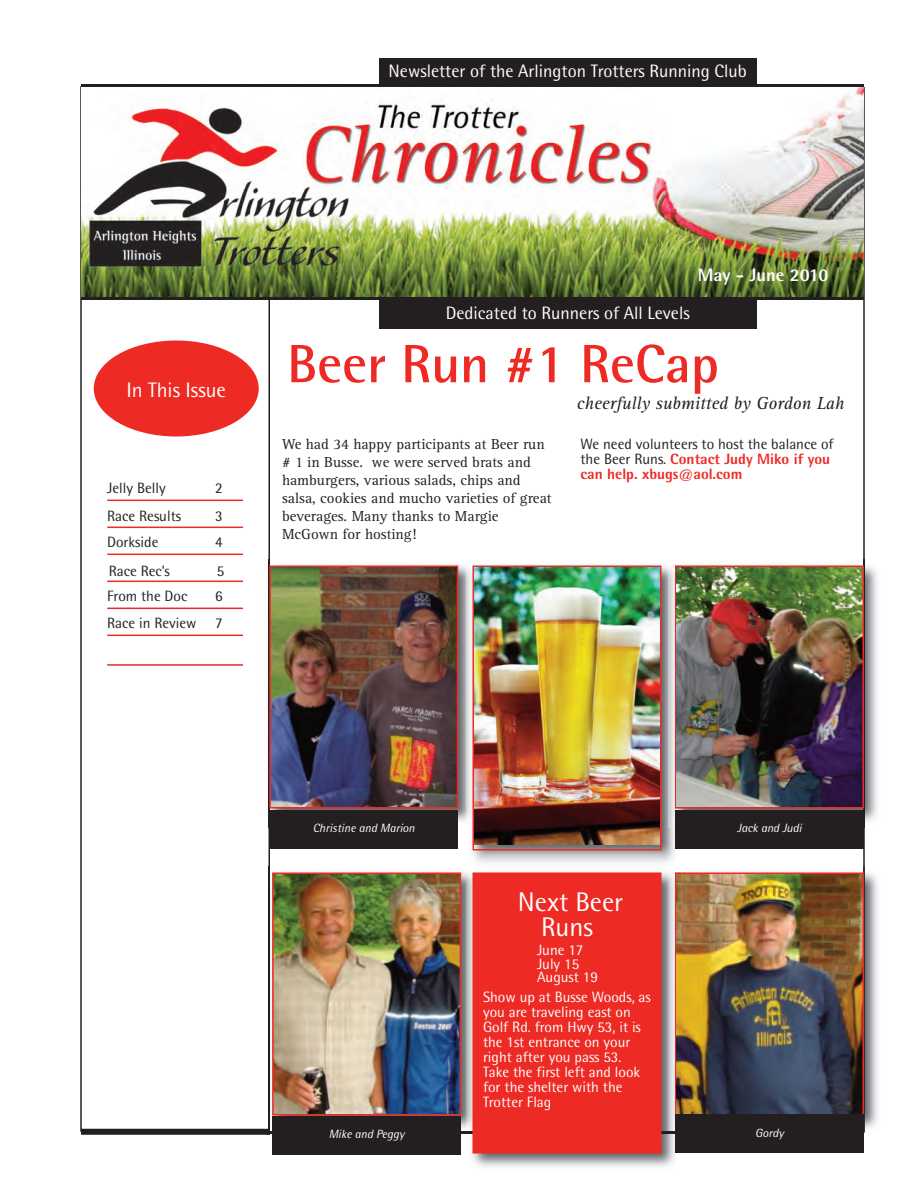
<style>
.page{position:relative;width:918px;height:1188px;background:#fff}
.page>*{position:absolute;margin:0;border:0;box-sizing:border-box;transform-origin:0 0}
.t1{font:700 54px "Rotis Semi Sans";color:#ee2a24}
.t2{font:27px/25.5px "Rotis Semi Sans";color:#fff;text-align:center}
.t3{font:21px "Rotis Semi Sans";color:#fff}
.t4{font:18px "Rotis Semi Sans";color:#fff}
.t5{font:italic 18px "Rotis Serif";color:#231f20}
.t6{font:800 18px "Rotis Semi Sans";color:#fff}
.t7{font:15px/18px "Rotis Serif";color:#231f20}
.t8{font:15px/15px "Rotis Semi Sans";color:#fff}
.t9{font:15px/15px "Rotis Semi Sans";color:#231f20}
.t10{font:italic 12px "Rotis Semi Sans";color:#fff}
.s1{font-weight:800;color:#ee2a24}
</style>
<div class="page">
<div style="left:81px;top:294px;width:783px;height:6px;background:#231f20"></div>
<div style="left:81px;top:84px;width:783px;height:6px;background:#231f20"></div>
<div style="left:379px;top:58px;width:378px;height:29px;background:#231f20"></div>
<div style="left:81px;top:1129px;width:189px;height:6px;background:#231f20"></div>
<div style="left:379px;top:301px;width:378px;height:28px;background:#231f20"></div>
<hr style="left:80px;top:86px;width:2px;height:1046px;background:#231f20">
<hr style="left:863px;top:87px;width:2px;height:1045px;background:#231f20">
<hr style="left:268px;top:299px;width:2px;height:833px;background:#231f20">
<div style="left:94px;top:340px;width:165px;height:96px;background:#ee2a24;border-radius:50%"></div>
<img style="left:681px;top:565px;width:196px;height:257px">
<img style="left:681px;top:569px;width:180px;height:236px">
<div style="left:675px;top:566px;width:189px;height:242px;border:2px solid #ee2a24"></div>
<hr style="left:107px;top:500px;width:136px;height:1px;background:#ee2a24">
<hr style="left:107px;top:527px;width:136px;height:1px;background:#ee2a24">
<hr style="left:107px;top:554px;width:136px;height:1px;background:#ee2a24">
<hr style="left:107px;top:581px;width:136px;height:1px;background:#ee2a24">
<hr style="left:107px;top:608px;width:136px;height:1px;background:#ee2a24">
<hr style="left:107px;top:635px;width:136px;height:1px;background:#ee2a24">
<hr style="left:107px;top:664px;width:136px;height:2px;background:#ee2a24">
<img style="left:81px;top:87px;width:783px;height:210px">
<img style="left:269px;top:565px;width:197px;height:257px">
<img style="left:272px;top:569px;width:183px;height:236px">
<div style="left:269px;top:566px;width:189px;height:242px;border:2px solid #ee2a24"></div>
<img style="left:270px;top:872px;width:196px;height:262px">
<img style="left:275px;top:876px;width:183px;height:237px">
<div style="left:272px;top:873px;width:189px;height:243px;border:2px solid #ee2a24"></div>
<img style="left:466px;top:565px;width:215px;height:602px">
<img style="left:669px;top:565px;width:12px;height:263px">
<img style="left:675px;top:566px;width:6px;height:242px">
<img style="left:676px;top:567px;width:5px;height:240px">
<img style="left:475px;top:569px;width:184px;height:275px">
<div style="left:472px;top:566px;width:190px;height:284px;border:2px solid #ee2a24"></div>
<img style="left:864px;top:872px;width:14px;height:261px">
<img style="left:675px;top:866px;width:190px;height:266px">
<img style="left:681px;top:876px;width:180px;height:237px">
<div style="left:675px;top:873px;width:189px;height:243px;border:2px solid #ee2a24"></div>
<svg style="left:466px;top:1132px;width:6px;height:3px"></svg>
<img style="left:466px;top:866px;width:14px;height:4px">
<svg style="left:669px;top:1132px;width:6px;height:3px"></svg>
<svg style="left:669px;top:866px;width:12px;height:4px"></svg>
<img style="left:675px;top:873px;width:6px;height:242px">
<img style="left:676px;top:874px;width:5px;height:240px">
<div style="left:474px;top:874px;width:186px;height:278px;background:#ee2a24"></div>
<div style="left:472px;top:873px;width:190px;height:281px;border:2px solid #ee2a24"></div>
<div style="left:269px;top:810px;width:189px;height:38px;background:#231f20"></div>
<div style="left:675px;top:810px;width:189px;height:38px;background:#231f20"></div>
<div style="left:272px;top:1116px;width:189px;height:39px;background:#231f20"></div>
<div style="left:675px;top:1115px;width:189px;height:38px;background:#231f20"></div>
<p class="t4" style="left:389px;top:65px;width:360px">Newsletter of the Arlington Trotters Running Club</p>
<h3 class="t3" style="left:126px;top:382px;width:101px">In This Issue</h3>
<p class="t9" style="left:107px;top:482px;width:60px">Jelly Belly</p>
<p class="t9" style="left:215px;top:482px;width:9px">2</p>
<p class="t9" style="left:107px;top:510px;width:75px">Race Results</p>
<p class="t9" style="left:215px;top:510px;width:9px">3</p>
<p class="t9" style="left:107px;top:536px;width:53px">Dorkside</p>
<p class="t9" style="left:215px;top:536px;width:9px">4</p>
<p class="t9" style="left:109px;top:565px;width:63px">Race Rec’s</p>
<p class="t9" style="left:217px;top:565px;width:9px">5</p>
<p class="t9" style="left:107px;top:590px;width:82px">From the Doc</p>
<p class="t9" style="left:107px;top:584px;width:117px;line-height:27px;text-align:right">6<br>Race in Review 7</p>
<p class="t6" style="left:698px;top:269px;width:132px">May - June 2010</p>
<p class="t4" style="left:446px;top:307px;width:245px">Dedicated to Runners of All Levels</p>
<h1 class="t1" style="left:287px;top:345px;width:433px">Beer Run #1 ReCap</h1>
<p class="t5" style="left:577px;top:397px;width:269px">cheerfully submitted by Gordon Lah</p>
<p class="t7" style="left:282px;top:436px;width:271px">We had 34 happy participants at Beer run # 1 in Busse. we were served brats and hamburgers, various salads, chips and salsa, cookies and mucho varieties of great beverages. Many thanks to Margie McGown for hosting!</p>
<p class="t9" style="left:580px;top:438px;width:255px">We need volunteers to host the balance of the Beer Runs. <span class="s1">Contact Judy Miko if you can help. xbugs@aol.com</span></p>
<p class="t10" style="left:313px;top:824px;width:104px">Christine and Marion</p>
<p class="t10" style="left:737px;top:824px;width:66px">Jack and Judi</p>
<h2 class="t2" style="left:518px;top:891px;width:107px">Next Beer<br>Runs</h2>
<p class="t8" style="left:537px;top:945px;width:63px;line-height:13.5px">June 17<br>July 15<br>August 19</p>
<p class="t8" style="left:483px;top:991px;width:169px">Show up at Busse Woods, as you are traveling east on<br>Golf Rd. from Hwy 53, it is the 1st entrance on your right after you pass 53.<br>Take the first left and look for the shelter with the<br>Trotter Flag</p>
<p class="t10" style="left:329px;top:1130px;width:77px">Mike and Peggy</p>
<p class="t10" style="left:755px;top:1129px;width:30px">Gordy</p>
</div>
